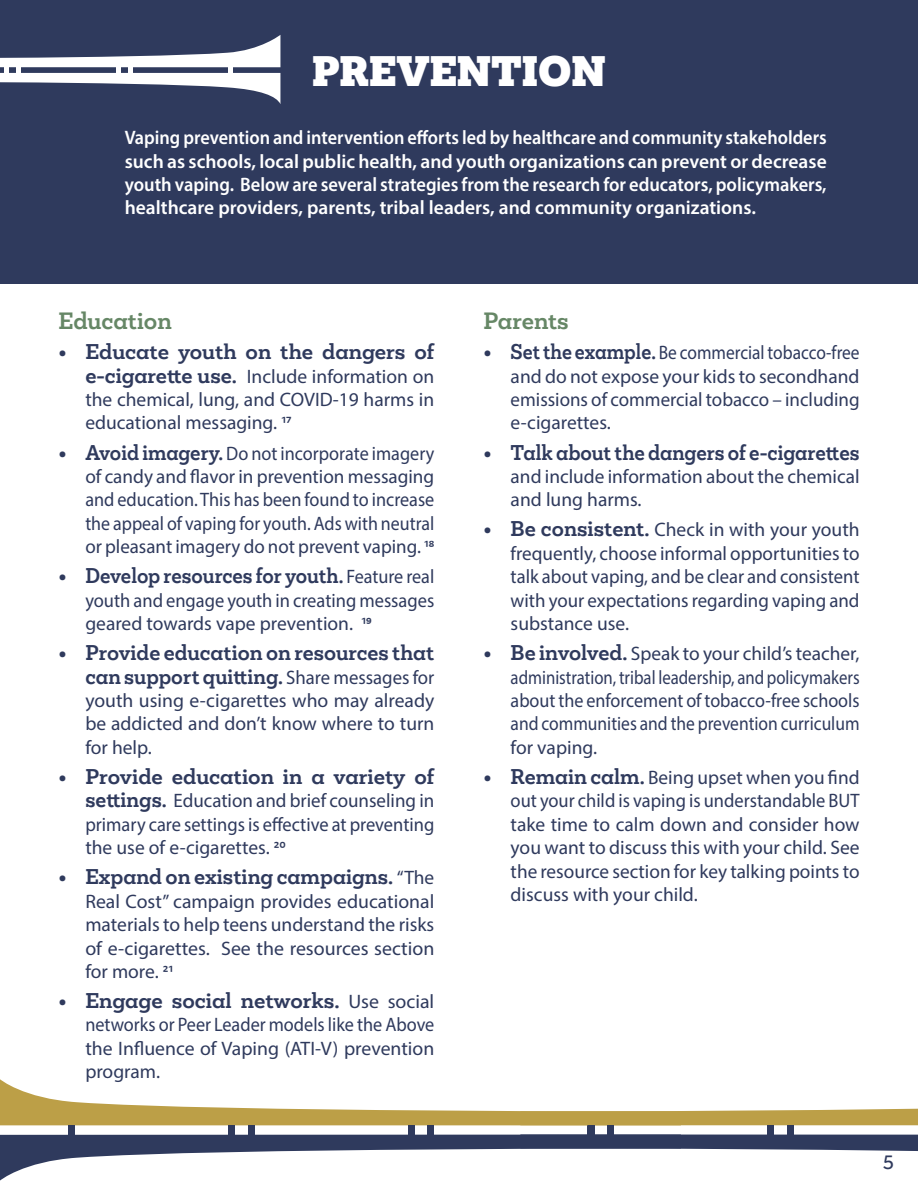
<style>
.page{position:relative;width:918px;height:1188px;background:#fff}
.page>*{position:absolute;margin:0;border:0;box-sizing:border-box;transform-origin:0 0}
.t1{font:900 39px "Mokoko";color:#fff}
.t2{font:700 21.6px "Mokoko";color:#668766}
.t3{font:19.5px/23.4px "Myriad Pro";color:#2f3a5d;text-align:justify}
.t4{font:600 19.5px/23.4px "Myriad Pro";color:#fff;text-align:justify;scale:.93 1}
.t5{font:19.5px/23.4px "Myriad Pro";color:#2f3a5d;text-align:justify;scale:.93 1}
.t6{font:700 19.5px/23.4px "Mokoko";color:#2f3a5d;text-align:right}
.t7{font:19.5px/23.4px "Myriad Pro";color:#2f3a5d;text-align:justify;scale:.89 1}
.t8{font:19.5px/23.4px "Myriad Pro";color:#2f3a5d;scale:.95 1}
.t9{font:500 18px "Mokoko";color:#2f3a5d}
.s1{font-family:"Mokoko";font-weight:700}
.s2{font-family:"Calibri"}
.s3{font-family:"Myriad Pro";font-weight:400}
</style>
<div class="page">
<div style="left:0;top:0;width:918px;height:284px;background:#2f3a5d"></div>
<svg style="left:0;top:35px;width:280px;height:68px"></svg>
<div style="left:68px;top:1125px;width:7px;height:10px;background:#2f3a5d"></div>
<div style="left:228px;top:1125px;width:7px;height:10px;background:#2f3a5d"></div>
<div style="left:248px;top:1125px;width:7px;height:10px;background:#2f3a5d"></div>
<div style="left:408px;top:1125px;width:6px;height:10px;background:#2f3a5d"></div>
<div style="left:427px;top:1125px;width:7px;height:10px;background:#2f3a5d"></div>
<div style="left:587px;top:1125px;width:7px;height:10px;background:#2f3a5d"></div>
<svg style="left:0;top:1134px;width:918px;height:47px"></svg>
<svg style="left:0;top:1079px;width:918px;height:46px"></svg>
<div style="left:787px;top:1125px;width:7px;height:9px;background:#2f3a5d"></div>
<div style="left:767px;top:1125px;width:7px;height:9px;background:#2f3a5d"></div>
<div style="left:607px;top:1125px;width:7px;height:9px;background:#2f3a5d"></div>
<h1 class="t1" style="left:312px;top:45px;width:295px">PREVENTION</h1>
<p class="t4" style="left:125px;top:125px;width:756px">Vaping prevention and intervention efforts led by healthcare and community stakeholders such as schools, local public health, and youth organizations can prevent or decrease youth vaping. Below are several strategies from the research for educators, policymakers, healthcare providers, parents, tribal leaders, and community organizations.</p>
<p class="t2" style="left:58px;top:306px;width:115px">Education</p>
<p class="t6" style="left:58px;top:340px;width:377px">• Educate youth on the dangers of</p>
<p class="t3" style="left:85px;top:364px;width:350px"><span class="s1">e-cigarette use.</span> Include information on the chemical, lung, and COVID-19 harms in educational messaging. <span class="s2">17</span></p>
<p class="t5" style="left:85px;top:441px;width:377px;text-indent:-27px"><span class="s1">• Avoid imagery.</span> Do not incorporate imagery of candy and flavor in prevention messaging and education. This has been found to increase the appeal of vaping for youth. Ads with neutral or pleasant imagery do not prevent vaping. <span class="s2">18</span></p>
<p class="t6" style="left:58px;top:564px;width:377px">• Develop resources for youth. <span class="s3">Feature real</span></p>
<p class="t8" style="left:85px;top:588px;width:369px">youth and engage youth in creating messages geared towards vape prevention. <span class="s2">19</span></p>
<p class="t6" style="left:58px;top:641px;width:377px">• Provide education on resources that can support quitting. <span class="s3">Share messages for</span></p>
<p class="t3" style="left:85px;top:688px;width:351px">youth using e-cigarettes who may already be addicted and don’t know where to turn for help.</p>
<p class="t6" style="left:58px;top:765px;width:377px">• Provide education in a variety of</p>
<p class="t3" style="left:85px;top:789px;width:350px"><span class="s1">settings.</span> Education and brief counseling in primary care settings is effective at preventing the use of e-cigarettes. <span class="s2">20</span></p>
<p class="t6" style="left:58px;top:865px;width:378px">• Expand on existing campaigns. <span class="s3">“The</span></p>
<p class="t3" style="left:85px;top:889px;width:351px">Real Cost” campaign provides educational materials to help teens understand the risks of e-cigarettes. See the resources section for more. <span class="s2">21</span></p>
<p class="t6" style="left:58px;top:989px;width:377px">• Engage social networks. <span class="s3">Use social</span></p>
<p class="t5" style="left:85px;top:1013px;width:377px">networks or Peer Leader models like the Above the Influence of Vaping (ATI-V) prevention program.</p>
<p class="t2" style="left:484px;top:306px;width:86px">Parents</p>
<p class="t7" style="left:511px;top:341px;width:394px;text-indent:-27px"><span class="s1">• Set the example.</span> Be commercial tobacco-free and do not expose your kids to secondhand emissions of commercial tobacco – including e-cigarettes.</p>
<p class="t6" style="left:484px;top:441px;width:377px">• Talk about the dangers of e-cigarettes</p>
<p class="t3" style="left:511px;top:464px;width:350px">and include information about the chemical and lung harms.</p>
<p class="t3" style="left:511px;top:518px;width:350px;text-indent:-27px"><span class="s1">• Be consistent.</span> Check in with your youth frequently, choose informal opportunities to talk about vaping, and be clear and consistent with your expectations regarding vaping and substance use.</p>
<p class="t3" style="left:511px;top:642px;width:350px;text-indent:-27px"><span class="s1">• Be involved.</span> Speak to your child’s teacher, administration, tribal leadership, and policymakers about the enforcement of tobacco-free schools and communities and the prevention curriculum for vaping.</p>
<p class="t3" style="left:511px;top:765px;width:350px;text-indent:-27px"><span class="s1">• Remain calm.</span> Being upset when you find out your child is vaping is understandable BUT take time to calm down and consider how you want to discuss this with your child. See the resource section for key talking points to discuss with your child.</p>
<p class="t9" style="left:882px;top:1150px;width:13px">5</p>
</div>
